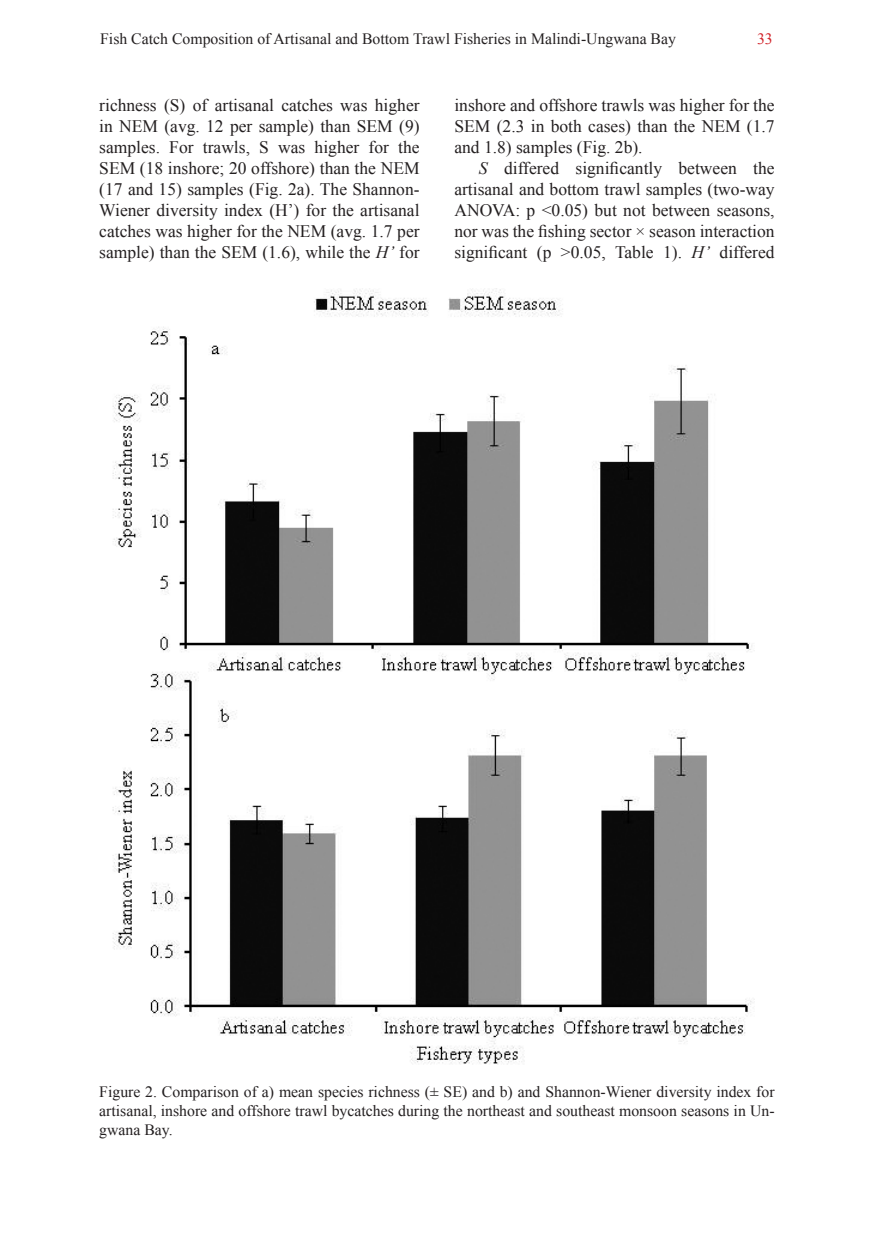
<style>
.page{position:relative;width:874px;height:1240px;background:#fff}
.page>*{position:absolute;margin:0;border:0;box-sizing:border-box;transform-origin:0 0}
.t1{font:17.5px/21px "Times New Roman";color:#231f20;text-align:justify}
.t2{font:15.75px/18.9px "Times New Roman";color:#231f20;text-align:justify}
.t3{font:15.75px "Times New Roman";color:#d1232a}
.s1{font-style:italic}
</style>
<div class="page">
<img style="left:112px;top:288px;width:643px;height:777px">
<p class="t2" style="left:100px;top:29px;width:577px">Fish Catch Composition of Artisanal and Bottom Trawl Fisheries in Malindi-Ungwana Bay</p>
<p class="t3" style="left:756px;top:29px;width:17px">33</p>
<p class="t1" style="left:99px;top:95px;width:322px">richness (S) of artisanal catches was higher in NEM (avg. 12 per sample) than SEM (9) samples. For trawls, S was higher for the SEM (18 inshore; 20 offshore) than the NEM (17 and 15) samples (Fig. 2a). The Shannon-Wiener diversity index (H’) for the artisanal catches was higher for the NEM (avg. 1.7 per sample) than the SEM (1.6), while the <span class="s1">H’</span> for</p>
<p class="t1" style="left:454px;top:95px;width:322px">inshore and offshore trawls was higher for the SEM (2.3 in both cases) than the NEM (1.7 and 1.8) samples (Fig. 2b).</p>
<p class="t1" style="left:454px;top:158px;width:322px;text-indent:24px"><span class="s1">S</span> differed significantly between the artisanal and bottom trawl samples (two-way ANOVA: p &lt;0.05) but not between seasons, nor was the fishing sector × season interaction significant (p &gt;0.05, Table 1). <span class="s1">H’</span> differed</p>
<p class="t2" style="left:99px;top:1082px;width:676px">Figure 2. Comparison of a) mean species richness (± SE) and b) and Shannon-Wiener diversity index for artisanal, inshore and offshore trawl bycatches during the northeast and southeast monsoon seasons in Un&shy;gwana Bay.</p>
</div>
